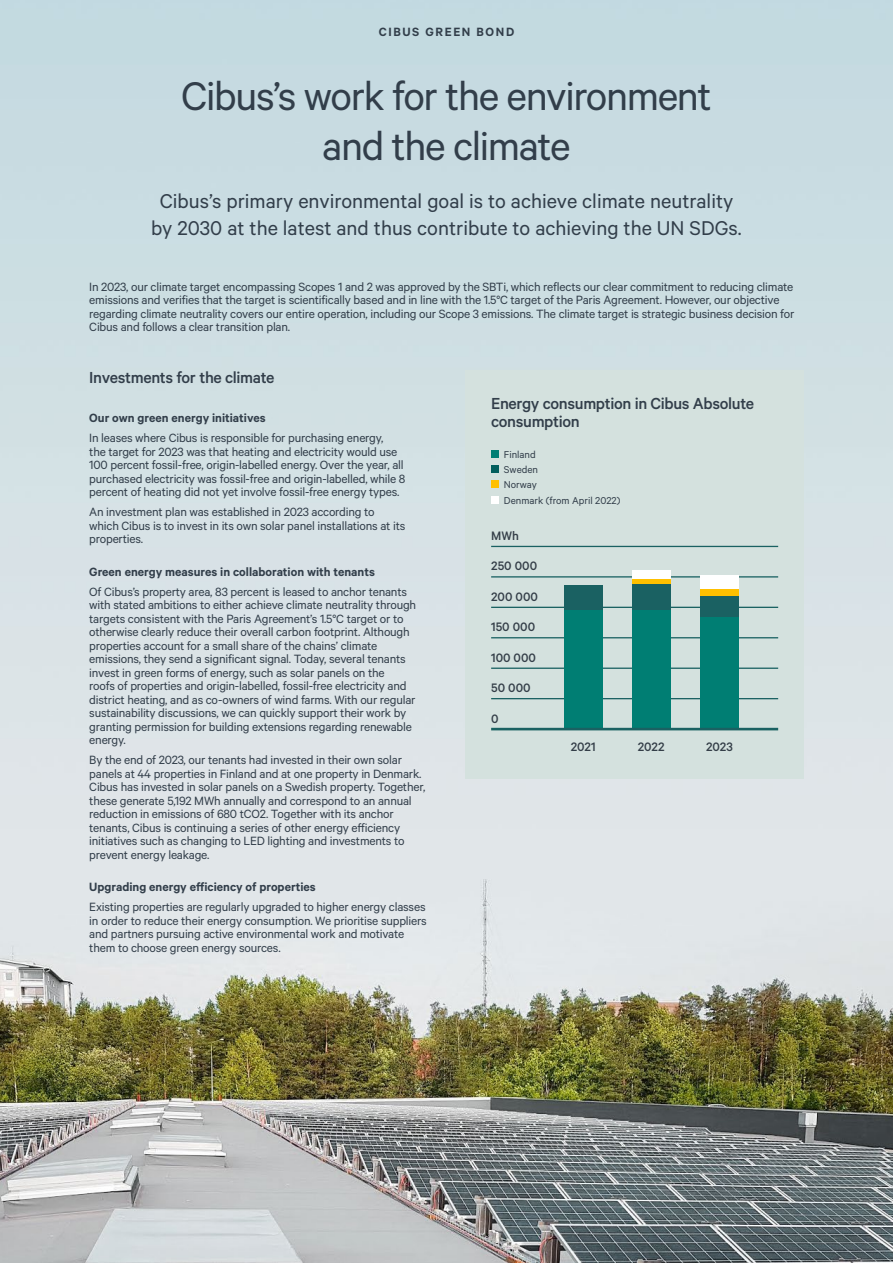
<style>
.page{position:relative;width:893px;height:1263px;background:#fff}
.page>*{position:absolute;margin:0;border:0;box-sizing:border-box;transform-origin:0 0}
.t1{font:45px/49.5px "Calibre";letter-spacing:-.03em;color:#323e4a;text-align:center}
.t2{font:22.5px/27px "Calibre";color:#323e4a;text-align:center}
.H3_span{font:500 18px/18px "Calibre";letter-spacing:-.02em;color:#323e4a}
.t3{font:500 13.8px "Calibre";color:#343e48}
.Body_long_text{font:13.5px/13.5px "Calibre";letter-spacing:-.015em;color:#323e4a}
.Section_header_NEW{font:600 13.5px "Calibre";color:#323e4a}
.Section_header_NEW-2{font:600 13.5px "Calibre";letter-spacing:.12em;color:#323e4a}
.Master_page_number{font:600 12px "Calibre";color:#fff}
.Table_SMALL_LEFT{font:11.25px "Calibre";color:#323e4a}
</style>
<div class="page">
<img style="left:0;top:0;width:893px;height:1263px">
<div style="left:466px;top:370px;width:338px;height:408px;background:#d4e1de"></div>
<hr style="left:491px;top:637px;width:287px;height:1px;background:#1a6162">
<hr style="left:491px;top:667px;width:287px;height:2px;background:#1a6162">
<hr style="left:491px;top:607px;width:287px;height:1px;background:#1a6162">
<hr style="left:491px;top:576px;width:287px;height:1px;background:#1a6162">
<hr style="left:491px;top:546px;width:287px;height:1px;background:#1a6162">
<hr style="left:491px;top:698px;width:287px;height:1px;background:#1a6162">
<div style="left:632px;top:610px;width:38px;height:119px;background:#007e73"></div>
<div style="left:564px;top:610px;width:38px;height:119px;background:#007e73"></div>
<div style="left:564px;top:585px;width:38px;height:25px;background:#1a6162"></div>
<div style="left:632px;top:584px;width:38px;height:26px;background:#1a6162"></div>
<div style="left:632px;top:579px;width:38px;height:5px;background:#ffc000"></div>
<div style="left:632px;top:570px;width:38px;height:9px;background:#fff"></div>
<div style="left:700px;top:616px;width:38px;height:113px;background:#007e73"></div>
<div style="left:700px;top:595px;width:38px;height:21px;background:#1a6162"></div>
<div style="left:700px;top:589px;width:38px;height:6px;background:#ffc000"></div>
<div style="left:700px;top:575px;width:38px;height:14px;background:#fff"></div>
<hr style="left:491px;top:728px;width:287px;height:2px;background:#1a6162">
<div style="left:491px;top:450px;width:8px;height:8px;background:#007e74"></div>
<div style="left:491px;top:465px;width:8px;height:8px;background:#025e5d"></div>
<div style="left:491px;top:481px;width:8px;height:7px;background:#ffc000"></div>
<div style="left:491px;top:496px;width:8px;height:7px;background:#fff"></div>
<p class="Section_header_NEW-2" style="left:379px;top:23px;width:137px">CIBUS GREEN BOND</p>
<h1 class="t1" style="left:181px;top:70px;width:532px">Cibus’s work for the environment and the climate</h1>
<h2 class="t2" style="left:151px;top:187px;width:592px">Cibus’s primary environmental goal is to achieve climate neutrality by 2030 at the latest and thus contribute to achieving the UN SDGs.</h2>
<p class="Body_long_text" style="left:89px;top:279px;width:707px">In 2023, our climate target encompassing Scopes 1 and 2 was approved by the SBTi, which reflects our clear commitment to reducing climate emissions and verifies that the target is scientifically based and in line with the 1.5°C target of the Paris Agreement. However, our objective regarding climate neutrality covers our entire operation, including our Scope 3 emissions. The climate target is strategic business decision for Cibus and follows a clear transition plan.</p>
<p class="H3_span" style="left:89px;top:368px;width:187px">Investments for the climate</p>
<h5 class="Section_header_NEW" style="left:89px;top:410px;width:178px">Our own green energy initiatives</h5>
<p class="Body_long_text" style="left:89px;top:431px;width:318px">In leases where Cibus is responsible for purchasing energy,<br>the target for 2023 was that heating and electricity would use 100 percent fossil-free, origin-labelled energy. Over the year, all purchased electricity was fossil-free and origin-labelled, while 8 percent of heating did not yet involve fossil-free energy types.</p>
<p class="Body_long_text" style="left:89px;top:505px;width:317px">An investment plan was established in 2023 according to which Cibus is to invest in its own solar panel installations at its properties.</p>
<h5 class="Section_header_NEW" style="left:89px;top:564px;width:287px">Green energy measures in collaboration with tenants</h5>
<p class="Body_long_text" style="left:89px;top:584px;width:328px">Of Cibus’s property area, 83 percent is leased to anchor tenants with stated ambitions to either achieve climate neutrality through targets consistent with the Paris Agreement’s 1.5°C target or to otherwise clearly reduce their overall carbon footprint. Although properties account for a small share of the chains’ climate emissions, they send a significant signal. Today, several tenants invest in green forms of energy, such as solar panels on the<br>roofs of properties and origin-labelled, fossil-free electricity and district heating, and as co-owners of wind farms. With our regular sustainability discussions, we can quickly support their work by granting permission for building extensions regarding renewable energy.</p>
<p class="Body_long_text" style="left:89px;top:753px;width:338px">By the end of 2023, our tenants had invested in their own solar panels at 44 properties in Finland and at one property in Denmark.<br>Cibus has invested in solar panels on a Swedish property. Together, these generate 5,192 MWh annually and correspond to an annual reduction in emissions of 680 tCO2. Together with its anchor tenants, Cibus is continuing a series of other energy efficiency initiatives such as changing to LED lighting and investments to prevent energy leakage.</p>
<h5 class="Section_header_NEW" style="left:89px;top:879px;width:228px">Upgrading energy efficiency of properties</h5>
<p class="Body_long_text" style="left:89px;top:900px;width:339px">Existing properties are regularly upgraded to higher energy classes in order to reduce their energy consumption. We prioritise suppliers and partners pursuing active environmental work and motivate them to choose green energy sources.</p>
<h3 class="H3_span" style="left:491px;top:394px;width:265px">Energy consumption in Cibus Absolute consumption</h3>
<p class="Table_SMALL_LEFT" style="left:504px;top:448px;width:33px">Finland</p>
<p class="Table_SMALL_LEFT" style="left:504px;top:463px;width:36px">Sweden</p>
<p class="Table_SMALL_LEFT" style="left:504px;top:478px;width:35px">Norway</p>
<p class="Table_SMALL_LEFT" style="left:504px;top:494px;width:118px">Denmark (from April 2022)</p>
<p class="t3" style="left:491px;top:528px;width:29px">MWh</p>
<p class="t3" style="left:491px;top:558px;width:48px">250 000</p>
<p class="t3" style="left:491px;top:588px;width:48px">200 000</p>
<p class="t3" style="left:491px;top:619px;width:46px">150 000</p>
<p class="t3" style="left:491px;top:649px;width:46px">100 000</p>
<p class="t3" style="left:491px;top:680px;width:41px">50 000</p>
<p class="t3" style="left:491px;top:710px;width:9px">0</p>
<p class="t3" style="left:571px;top:738px;width:26px">2021</p>
<p class="t3" style="left:638px;top:738px;width:28px">2022</p>
<p class="t3" style="left:706px;top:738px;width:28px">2023</p>
<p class="Master_page_number" style="left:443px;top:1201px;width:8px">4</p>
</div>
